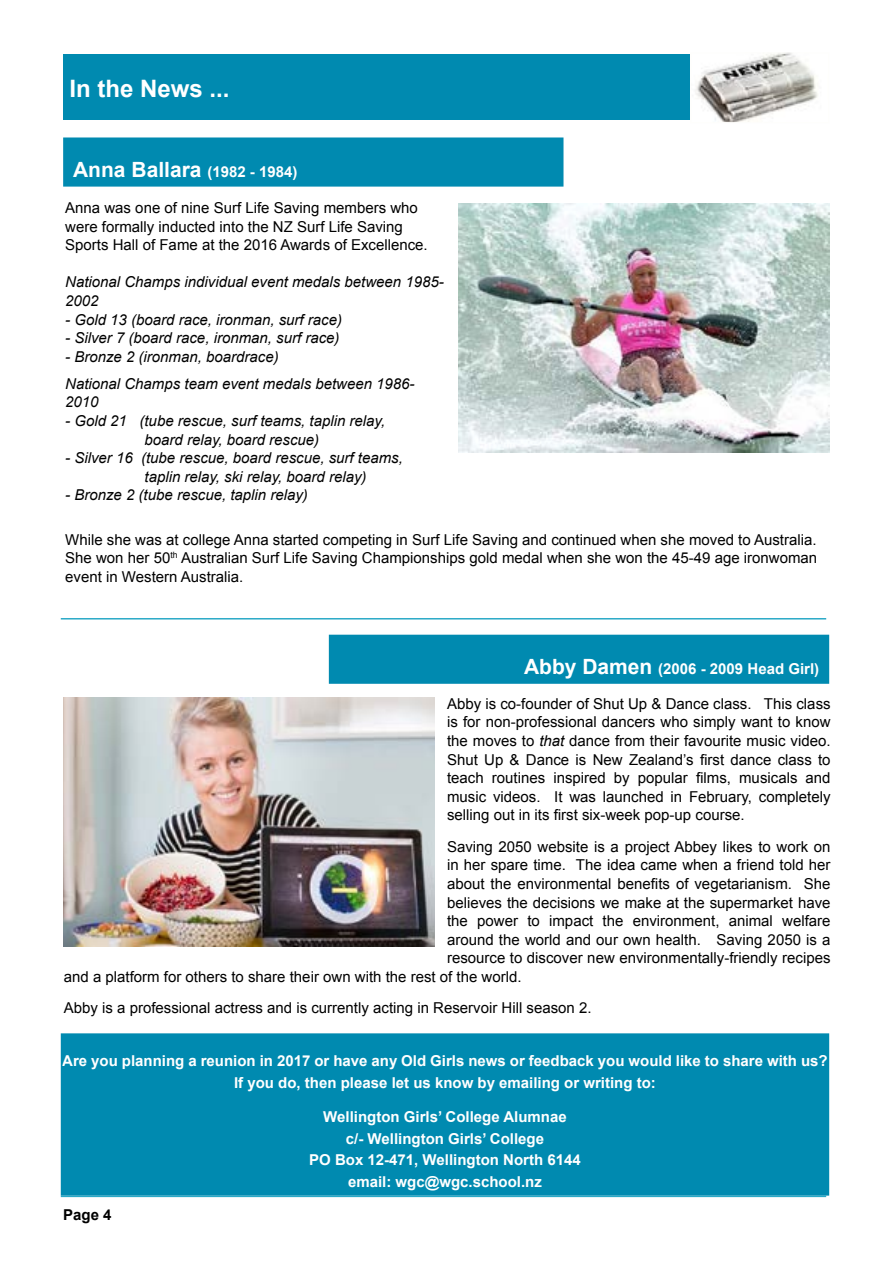
<style>
.page{position:relative;width:893px;height:1263px;background:#fff}
.page>*{position:absolute;margin:0;border:0;box-sizing:border-box;transform-origin:0 0}
.t1{font:700 24px "Arial";color:#fff}
.t2{font:700 21px "Arial";color:#fff}
.t3{font:15px/18.6px "Arial";color:#000;text-align:justify}
.t4{font:italic 15px/18.6px "Arial";color:#000}
.t5{font:700 15px/21.6px "Arial";color:#fff;text-align:center}
.t6{font:700 15px "Arial";color:#000}
.s1{font-size:15px}
.s2{font-size:21px}
.s3{font-style:italic}
</style>
<div class="page">
<div style="left:64px;top:54px;width:765px;height:66px;background:#008ab0"></div>
<hr style="left:61px;top:1195px;width:765px;height:2px;background:#2aa9c7">
<img style="left:459px;top:204px;width:370px;height:249px">
<img style="left:692px;top:54px;width:135px;height:67px">
<div style="left:690px;top:52px;width:139px;height:71px;border:1px solid #fefefc"></div>
<div style="left:64px;top:138px;width:499px;height:48px;background:#008ab0"></div>
<div style="left:63px;top:137px;width:500px;height:50px;border:2px solid #008ab0"></div>
<div style="left:330px;top:635px;width:498px;height:48px;background:#008ab0"></div>
<div style="left:329px;top:635px;width:500px;height:49px;border:2px solid #008ab0"></div>
<hr style="left:61px;top:618px;width:765px;height:1px;background:#2aa9c7">
<img style="left:64px;top:698px;width:370px;height:249px">
<div style="left:62px;top:1034px;width:766px;height:161px;background:#008ab0"></div>
<div style="left:61px;top:1033px;width:768px;height:162px;border:2px solid #008ab0"></div>
<h1 class="t1" style="left:70px;top:72px;width:162px">In the News ...</h1>
<h2 class="t2" style="left:73px;top:156px;width:226px">Anna Ballara <span class="s1">(1982 - 1984)</span></h2>
<p class="t3" style="left:65px;top:198px;width:364px;text-align:left">Anna was one of nine Surf Life Saving members who were formally inducted into the NZ Surf Life Saving<br>Sports Hall of Fame at the 2016 Awards of Excellence.</p>
<p class="t4" style="left:65px;top:273px;width:380px">National Champs individual event medals between 1985-<br>2002</p>
<p class="t4" style="left:65px;top:310px;width:278px">- Gold 13 (board race, ironman, surf race)</p>
<p class="t4" style="left:65px;top:329px;width:276px">- Silver 7 (board race, ironman, surf race)</p>
<p class="t4" style="left:65px;top:343px;width:351px;line-height:27.2px">- Bronze 2 (ironman, boardrace)<br>National Champs team event medals between 1986-</p>
<p class="t4" style="left:65px;top:393px;width:35px">2010</p>
<p class="t4" style="left:145px;top:412px;width:242px;text-indent:-79px">- Gold 21 (tube rescue, surf teams, taplin relay, board relay, board rescue)</p>
<p class="t4" style="left:145px;top:449px;width:260px;text-indent:-79px">- Silver 16 (tube rescue, board rescue, surf teams, taplin relay, ski relay, board relay)</p>
<p class="t4" style="left:65px;top:486px;width:244px">- Bronze 2 (tube rescue, taplin relay)</p>
<p class="t3" style="left:65px;top:530px;width:753px">While she was at college Anna started competing in Surf Life Saving and continued when she moved to Australia.<br>She won her 50<sup>th</sup> Australian Surf Life Saving Championships gold medal when she won the 45-49 age ironwoman event in Western Australia.</p>
<p class="t5" style="left:524px;top:659px;width:297px"><span class="s2">Abby Damen</span> (2006 - 2009 Head Girl)</p>
<p class="t3" style="left:447px;top:694px;width:385px">Abby is co-founder of Shut Up &amp; Dance class. This class is for non-professional dancers who simply want to know the moves to <span class="s3">that</span> dance from their favourite music video.<br>Shut Up &amp; Dance is New Zealand’s first dance class to teach routines inspired by popular films, musicals and music videos. It was launched in February, completely selling out in its first six-week pop-up course.</p>
<p class="t3" style="left:447px;top:837px;width:385px">Saving 2050 website is a project Abbey likes to work on</p>
<p class="t3" style="left:447px;top:856px;width:385px">in her spare time. The idea came when a friend told her</p>
<p class="t3" style="left:447px;top:874px;width:385px">about the environmental benefits of vegetarianism. She</p>
<p class="t3" style="left:447px;top:893px;width:385px">believes the decisions we make at the supermarket have</p>
<p class="t3" style="left:447px;top:912px;width:385px">the power to impact the environment, animal welfare</p>
<p class="t3" style="left:447px;top:930px;width:385px">around the world and our own health. Saving 2050 is a</p>
<p class="t3" style="left:447px;top:949px;width:385px">resource to discover new environmentally-friendly recipes</p>
<p class="t3" style="left:64px;top:967px;width:459px">and a platform for others to share their own with the rest of the world.</p>
<p class="t3" style="left:64px;top:999px;width:529px">Abby is a professional actress and is currently acting in Reservoir Hill season 2.</p>
<p class="t5" style="left:62px;top:1051px;width:767px">Are you planning a reunion in 2017 or have any Old Girls news or feedback you would like to share with us?<br>If you do, then please let us know by emailing or writing to:</p>
<p class="t5" style="left:309px;top:1106px;width:273px">Wellington Girls’ College Alumnae<br>c/- Wellington Girls’ College<br>PO Box 12-471, Wellington North 6144 email: wgc@wgc.school.nz</p>
<p class="t6" style="left:63px;top:1204px;width:50px">Page 4</p>
</div>
